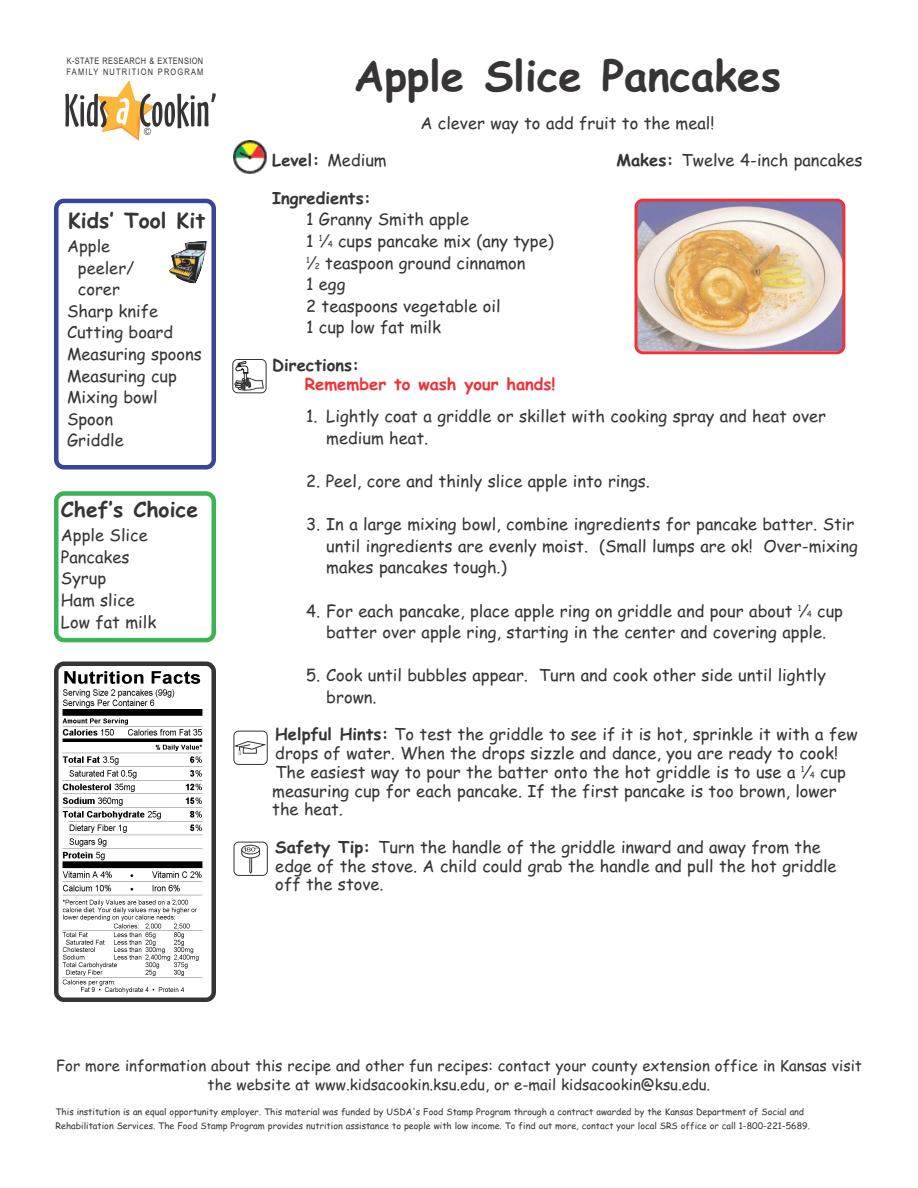
<style>
.page{position:relative;width:918px;height:1188px;background:#fff}
.page>*{position:absolute;margin:0;border:0;box-sizing:border-box;transform-origin:0 0}
.t1{font:700 42px "Comic Sans MS";color:#373436}
.t2{font:700 21px "Comic Sans MS";color:#373436}
.t3{font:16.5px/21.6px "Comic Sans MS";color:#373436}
.t4{font:700 16.5px "Comic Sans MS";color:#373436}
.t5{font:700 16.5px "Comic Sans MS";color:#ed3238}
.t6{font:15px/19.6px "Comic Sans MS";color:#373436;text-align:center}
.t7{font:9px/14.2px "Comic Sans MS";color:#373436}
.t8{font:9px/10.8px "Arial Narrow";letter-spacing:.06em;color:#373436}
.s1{font-weight:400}
.s2{font-weight:700}
.s3{font-style:italic}
.s4{font-size:8.25px}
</style>
<div class="page">
<svg style="left:54px;top:199px;width:162px;height:271px"></svg>
<svg style="left:54px;top:491px;width:162px;height:151px"></svg>
<img style="left:634px;top:199px;width:211px;height:155px">
<div style="left:234px;top:731px;width:34px;height:34px;border:1px solid #373436;border-radius:5px"></div>
<svg style="left:233px;top:741px;width:34px;height:15px"></svg>
<div style="left:234px;top:842px;width:34px;height:34px;border:1px solid #373436;border-radius:5px"></div>
<svg style="left:241px;top:845px;width:19px;height:9px"></svg>
<svg style="left:241px;top:847px;width:19px;height:27px"></svg>
<svg style="left:244px;top:140px;width:12px;height:1px"></svg>
<img style="left:234px;top:141px;width:33px;height:33px">
<svg style="left:54px;top:662px;width:162px;height:340px"></svg>
<img style="left:169px;top:241px;width:38px;height:43px">
<svg style="left:235px;top:361px;width:28px;height:30px"></svg>
<div style="left:233px;top:359px;width:33px;height:34px;border:1px solid #373436;border-radius:5px"></div>
<svg style="left:65px;top:81px;width:151px;height:60px"></svg>
<p class="t8" style="left:67px;top:56px;width:138px">K-STATE RESEARCH &amp; EXTENSION<br>FAMILY NUTRITION PROGRAM</p>
<p class="t2" style="left:68px;top:212px;width:139px">Kids’ Tool Kit</p>
<p class="t3" style="left:67px;top:237px;width:45px">Apple</p>
<p class="t3" style="left:78px;top:259px;width:58px">peeler/</p>
<p class="t3" style="left:78px;top:280px;width:44px">corer</p>
<p class="t3" style="left:67px;top:302px;width:93px">Sharp knife</p>
<p class="t3" style="left:67px;top:323px;width:108px">Cutting board</p>
<p class="t3" style="left:67px;top:345px;width:136px">Measuring spoons</p>
<p class="t3" style="left:67px;top:367px;width:111px">Measuring cup</p>
<p class="t3" style="left:67px;top:388px;width:92px">Mixing bowl</p>
<p class="t3" style="left:67px;top:410px;width:48px">Spoon</p>
<p class="t3" style="left:67px;top:431px;width:58px">Griddle</p>
<p class="t2" style="left:61px;top:501px;width:139px">Chef’s Choice</p>
<p class="t3" style="left:61px;top:526px;width:97px">Apple Slice<br>Pancakes<br>Syrup<br>Ham slice<br>Low fat milk</p>
<h1 class="t1" style="left:354px;top:59px;width:429px">Apple Slice Pancakes</h1>
<p class="t3" style="left:420px;top:114px;width:295px">A clever way to add fruit to the meal!</p>
<p class="t4" style="left:272px;top:153px;width:116px">Level: <span class="s1">Medium</span></p>
<p class="t3" style="left:617px;top:151px;width:247px"><span class="s2">Makes:</span> Twelve 4-inch pancakes</p>
<p class="t4" style="left:272px;top:191px;width:100px">Ingredients:</p>
<p class="t3" style="left:306px;top:210px;width:249px">1 Granny Smith apple<br>1 <sup>1</sup><span class="s3">/</span><span class="s4">4</span> cups pancake mix (any type)<br><sup>1</sup><span class="s3">/</span><span class="s4">2</span> teaspoon ground cinnamon<br>1 egg<br>2 teaspoons vegetable oil<br>1 cup low fat milk</p>
<p class="t4" style="left:272px;top:358px;width:89px">Directions:</p>
<p class="t5" style="left:305px;top:377px;width:252px">Remember to wash your hands!</p>
<p class="t3" style="left:326px;top:407px;width:501px;text-indent:-20px">1. Lightly coat a griddle or skillet with cooking spray and heat over medium heat.</p>
<p class="t3" style="left:306px;top:472px;width:346px">2. Peel, core and thinly slice apple into rings.</p>
<p class="t3" style="left:326px;top:515px;width:533px;text-indent:-20px">3. In a large mixing bowl, combine ingredients for pancake batter. Stir until ingredients are evenly moist. (Small lumps are ok! Over-mixing makes pancakes tough.)</p>
<p class="t3" style="left:306px;top:602px;width:539px;text-align:center">4. For each pancake, place apple ring on griddle and pour about <sup>1</sup><span class="s3">/</span><span class="s4">4</span> cup batter over apple ring, starting in the center and covering apple.</p>
<p class="t3" style="left:326px;top:666px;width:501px;text-indent:-20px">5. Cook until bubbles appear. Turn and cook other side until lightly brown.</p>
<p class="t3" style="left:272px;top:727px;width:587px;line-height:18.8px"><span class="s2">Helpful Hints:</span> To test the griddle to see if it is hot, sprinkle it with a few drops of water. When the drops sizzle and dance, you are ready to cook!<br>The easiest way to pour the batter onto the hot griddle is to use a <sup>1</sup><span class="s3">/</span><span class="s4">4</span> cup measuring cup for each pancake. If the first pancake is too brown, lower the heat.</p>
<p class="t3" style="left:275px;top:839px;width:563px;line-height:18.8px"><span class="s2">Safety Tip:</span> Turn the handle of the griddle inward and away from the edge of the stove. A child could grab the handle and pull the hot griddle off the stove.</p>
<p class="t6" style="left:56px;top:1057px;width:807px">For more information about this recipe and other fun recipes: contact your county extension office in Kansas visit the website at www.kidsacookin.ksu.edu, or e-mail kidsacookin@ksu.edu.</p>
<p class="t7" style="left:56px;top:1105px;width:756px">This institution is an equal opportunity employer. This material was funded by USDA's Food Stamp Program through a contract awarded by the Kansas Department of Social and<br>Rehabilitation Services. The Food Stamp Program provides nutrition assistance to people with low income. To find out more, contact your local SRS office or call 1-800-221-5689.</p>
</div>
